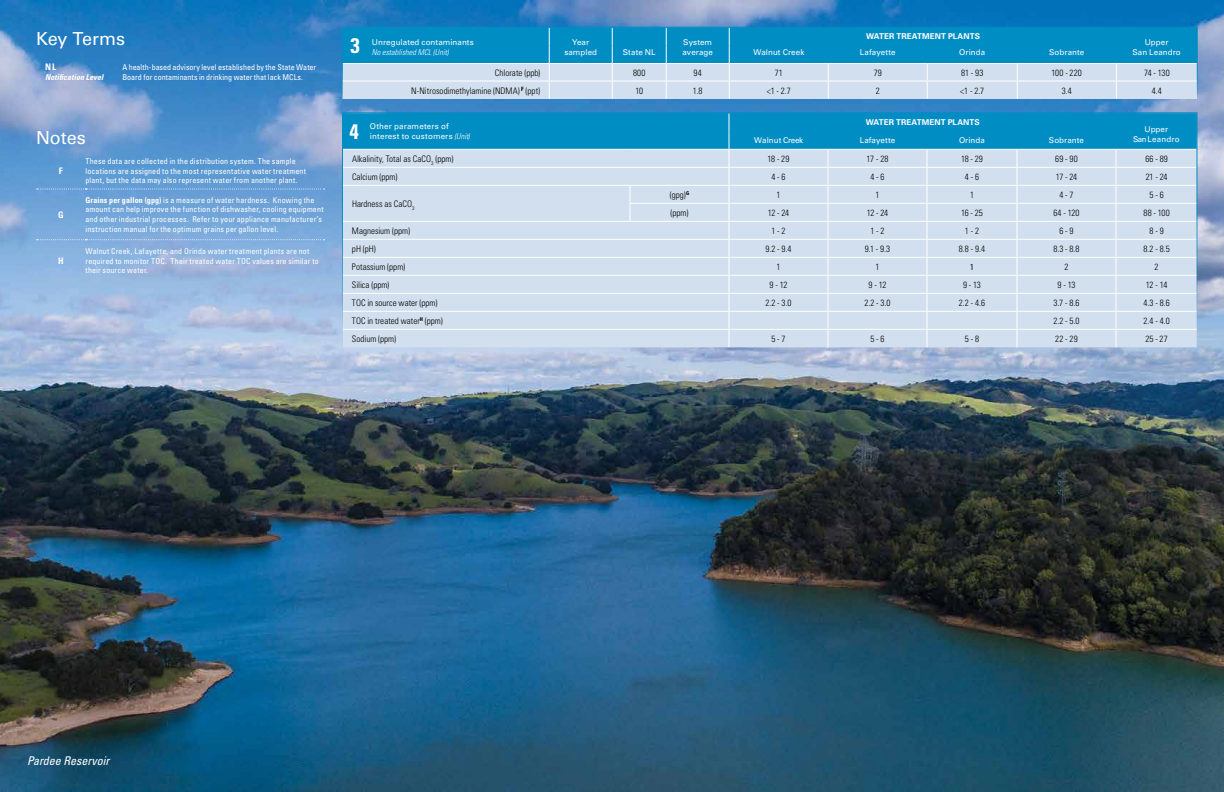
<style>
.page{position:relative;width:1224px;height:792px;background:#fff}
.page>*{position:absolute;margin:0;border:0;box-sizing:border-box;transform-origin:0 0}
.t1{font:700 condensed 21px "Univers LT Std";color:#fff}
.t2{font:18px "Univers LT Std";letter-spacing:-.005em;color:#fff}
.t3{font:italic condensed 12px "Univers LT Std";color:#fff}
.t4{font:300 condensed 9px "Univers LT Std";letter-spacing:.005em;color:#000}
.t5{font:700 condensed 9px "Univers LT Std";color:#fff}
.t6{font:semi-condensed 9px "Myriad Pro";color:#000}
.t7{font:condensed 8px/9.6px "Univers LT Std";letter-spacing:.02em;color:#fff}
.t8{font:8px/10px "Univers LT Std";letter-spacing:.01em;color:#fff}
.t9{font:condensed 8px/9.6px "Univers LT Std";color:#fff}
.t10{font:700 8px "Univers LT Std";letter-spacing:.01em;color:#fff}
.t11{font:italic 300 condensed 8px "Univers LT Std";letter-spacing:.01em;color:#fff}
.t12{font:italic 700 condensed 8px "Univers LT Std";letter-spacing:.01em;color:#fff}
.s1{font-weight:700}
.s2{font-weight:300;font-style:italic;font-stretch:condensed}
</style>
<div class="page">
<img style="left:0;top:0;width:1224px;height:792px">
<svg style="left:36px;top:188px;width:289px;height:2px"></svg>
<svg style="left:36px;top:239px;width:289px;height:1px"></svg>
<svg style="left:344px;top:114px;width:852px;height:232px;background:#b3d4e8"></svg>
<div style="left:342px;top:112px;width:856px;height:236px;border:1px solid #008dc3"></div>
<svg style="left:344px;top:29px;width:852px;height:69px;background:#6bb7d9"></svg>
<hr style="left:342px;top:80px;width:26px;height:2px;background:#fff">
<hr style="left:368px;top:80px;width:181px;height:2px;background:#fff">
<div style="left:342px;top:27px;width:856px;height:73px;border:1px solid #008dc3"></div>
<h2 class="t2" style="left:36px;top:28px;width:91px">Key Terms</h2>
<p class="t5" style="left:45px;top:62px;width:13px">NL</p>
<p class="t12" style="left:45px;top:72px;width:60px">Notification Level</p>
<p class="t9" style="left:122px;top:62px;width:195px">A health-based advisory level established by the State Water<br>Board for contaminants in drinking water that lack MCLs.</p>
<h2 class="t2" style="left:36px;top:127px;width:51px">Notes</h2>
<p class="t5" style="left:59px;top:165px;width:5px">F</p>
<p class="t7" style="left:86px;top:156px;width:222px">These data are collected in the distribution system. The sample locations are assigned to the most representative water treatment plant, but the data may also represent water from another plant.</p>
<p class="t5" style="left:58px;top:209px;width:7px">G</p>
<p class="t7" style="left:86px;top:195px;width:240px"><span class="s1">Grains per gallon (gpg)</span> is a measure of water hardness. Knowing the amount can help improve the function of dishwasher, cooling equipment and other industrial processes. Refer to your appliance manufacturer’s instruction manual for the optimum grains per gallon level.</p>
<p class="t5" style="left:58px;top:255px;width:7px">H</p>
<p class="t7" style="left:86px;top:246px;width:235px">Walnut Creek, Lafayette, and Orinda water treatment plants are not required to monitor TOC. Their treated water TOC values are similar to their source water.</p>
<h1 class="t1" style="left:351px;top:33px;width:11px">3</h1>
<p class="t8" style="left:372px;top:37px;width:103px">Unregulated contaminants</p>
<p class="t11" style="left:372px;top:47px;width:78px">No established MCL (Unit)</p>
<p class="t8" style="left:564px;top:37px;width:34px;text-align:center">Year sampled</p>
<p class="t8" style="left:623px;top:47px;width:34px">State NL</p>
<p class="t8" style="left:683px;top:37px;width:32px">System average</p>
<p class="t10" style="left:866px;top:32px;width:116px">WATER TREATMENT PLANTS</p>
<p class="t8" style="left:1145px;top:37px;width:25px">Upper</p>
<p class="t8" style="left:754px;top:47px;width:52px">Walnut Creek</p>
<p class="t8" style="left:860px;top:47px;width:37px">Lafayette</p>
<p class="t8" style="left:959px;top:47px;width:27px">Orinda</p>
<p class="t8" style="left:1049px;top:47px;width:37px">Sobrante</p>
<p class="t8" style="left:1133px;top:47px;width:50px">San Leandro</p>
<p class="t4" style="left:495px;top:67px;width:47px">Chlorate (ppb)</p>
<p class="t4" style="left:633px;top:67px;width:14px">800</p>
<p class="t4" style="left:694px;top:67px;width:10px">94</p>
<p class="t4" style="left:775px;top:67px;width:9px">71</p>
<p class="t4" style="left:874px;top:67px;width:10px">79</p>
<p class="t4" style="left:961px;top:67px;width:24px">81 - 93</p>
<p class="t4" style="left:1052px;top:67px;width:32px">100 - 220</p>
<p class="t4" style="left:1144px;top:67px;width:27px">74 - 130</p>
<p class="t4" style="left:411px;top:85px;width:130px">N-Nitrosodimethylamine (NDMA) <sup>F</sup> (ppt)</p>
<p class="t4" style="left:635px;top:85px;width:9px">10</p>
<p class="t4" style="left:693px;top:85px;width:11px">1.8</p>
<p class="t4" style="left:767px;top:85px;width:26px">&lt;1 - 2.7</p>
<p class="t4" style="left:876px;top:85px;width:5px">2</p>
<p class="t4" style="left:960px;top:85px;width:26px">&lt;1 - 2.7</p>
<p class="t4" style="left:1062px;top:85px;width:12px">3.4</p>
<p class="t4" style="left:1152px;top:85px;width:12px">4.4</p>
<h1 class="t1" style="left:350px;top:119px;width:11px">4</h1>
<p class="t8" style="left:370px;top:121px;width:101px">Other parameters of interest to customers <span class="s2">(Unit)</span></p>
<p class="t10" style="left:866px;top:118px;width:116px">WATER TREATMENT PLANTS</p>
<p class="t8" style="left:1144px;top:124px;width:25px">Upper</p>
<p class="t8" style="left:754px;top:135px;width:50px">Walnut Creek</p>
<p class="t8" style="left:860px;top:135px;width:37px">Lafayette</p>
<p class="t8" style="left:959px;top:135px;width:27px">Orinda</p>
<p class="t8" style="left:1049px;top:135px;width:37px">Sobrante</p>
<p class="t8" style="left:1133px;top:134px;width:48px">San Leandro</p>
<p class="t4" style="left:352px;top:153px;width:103px">Alkalinity, Total as CaCO<sub>3</sub> (ppm)</p>
<p class="t4" style="left:768px;top:153px;width:23px">18 - 29</p>
<p class="t4" style="left:867px;top:153px;width:23px">17 - 28</p>
<p class="t4" style="left:961px;top:153px;width:23px">18 - 29</p>
<p class="t4" style="left:1055px;top:153px;width:24px">69 - 90</p>
<p class="t4" style="left:1145px;top:153px;width:24px">66 - 89</p>
<p class="t4" style="left:352px;top:171px;width:47px">Calcium (ppm)</p>
<p class="t4" style="left:771px;top:171px;width:16px">4 - 6</p>
<p class="t4" style="left:870px;top:171px;width:16px">4 - 6</p>
<p class="t4" style="left:965px;top:171px;width:16px">4 - 6</p>
<p class="t4" style="left:1056px;top:171px;width:23px">17 - 24</p>
<p class="t4" style="left:1146px;top:171px;width:23px">21 - 24</p>
<p class="t4" style="left:352px;top:198px;width:64px">Hardness as CaCO<sub>3</sub></p>
<p class="t4" style="left:670px;top:189px;width:21px">(gpg)<sup>G</sup></p>
<p class="t4" style="left:777px;top:189px;width:5px">1</p>
<p class="t4" style="left:876px;top:189px;width:5px">1</p>
<p class="t4" style="left:970px;top:189px;width:5px">1</p>
<p class="t4" style="left:1059px;top:189px;width:16px">4 - 7</p>
<p class="t4" style="left:1150px;top:189px;width:16px">5 - 6</p>
<p class="t4" style="left:671px;top:207px;width:19px">(ppm)</p>
<p class="t4" style="left:768px;top:207px;width:23px">12 - 24</p>
<p class="t4" style="left:867px;top:207px;width:23px">12 - 24</p>
<p class="t4" style="left:961px;top:207px;width:23px">16 - 25</p>
<p class="t4" style="left:1053px;top:207px;width:28px">64 - 120</p>
<p class="t4" style="left:1144px;top:207px;width:28px">88 - 100</p>
<p class="t4" style="left:352px;top:225px;width:60px">Magnesium (ppm)</p>
<p class="t4" style="left:771px;top:225px;width:16px">1 - 2</p>
<p class="t4" style="left:870px;top:225px;width:16px">1 - 2</p>
<p class="t4" style="left:965px;top:225px;width:16px">1 - 2</p>
<p class="t4" style="left:1059px;top:225px;width:16px">6 - 9</p>
<p class="t4" style="left:1150px;top:225px;width:16px">8 - 9</p>
<p class="t4" style="left:352px;top:243px;width:25px">pH (pH)</p>
<p class="t4" style="left:765px;top:243px;width:28px">9.2 - 9.4</p>
<p class="t4" style="left:865px;top:243px;width:27px">9.1 - 9.3</p>
<p class="t4" style="left:959px;top:243px;width:28px">8.8 - 9.4</p>
<p class="t4" style="left:1053px;top:243px;width:28px">8.3 - 8.8</p>
<p class="t4" style="left:1143px;top:243px;width:28px">8.2 - 8.5</p>
<p class="t4" style="left:352px;top:261px;width:55px">Potassium (ppm)</p>
<p class="t4" style="left:776px;top:261px;width:5px">1</p>
<p class="t4" style="left:875px;top:261px;width:5px">1</p>
<p class="t6" style="left:970px;top:262px;width:6px">1</p>
<p class="t4" style="left:1065px;top:261px;width:5px">2</p>
<p class="t4" style="left:1155px;top:261px;width:5px">2</p>
<p class="t4" style="left:352px;top:279px;width:39px">Silica (ppm)</p>
<p class="t4" style="left:770px;top:279px;width:19px">9 - 12</p>
<p class="t4" style="left:869px;top:279px;width:19px">9 - 12</p>
<p class="t4" style="left:963px;top:279px;width:19px">9 - 13</p>
<p class="t4" style="left:1058px;top:279px;width:19px">9 - 13</p>
<p class="t4" style="left:1146px;top:279px;width:23px">12 - 14</p>
<p class="t4" style="left:352px;top:297px;width:87px">TOC in source water (ppm)</p>
<p class="t4" style="left:765px;top:297px;width:28px">2.2 - 3.0</p>
<p class="t4" style="left:864px;top:297px;width:28px">2.2 - 3.0</p>
<p class="t4" style="left:959px;top:297px;width:28px">2.2 - 4.6</p>
<p class="t4" style="left:1054px;top:297px;width:27px">3.7 - 8.6</p>
<p class="t4" style="left:1143px;top:297px;width:28px">4.3 - 8.6</p>
<p class="t4" style="left:352px;top:315px;width:92px">TOC in treated water<sup>H</sup> (ppm)</p>
<p class="t4" style="left:1053px;top:315px;width:28px">2.2 - 5.0</p>
<p class="t4" style="left:1144px;top:315px;width:28px">2.4 - 4.0</p>
<p class="t4" style="left:352px;top:333px;width:46px">Sodium (ppm)</p>
<p class="t4" style="left:771px;top:333px;width:16px">5 - 7</p>
<p class="t4" style="left:870px;top:333px;width:16px">5 - 6</p>
<p class="t4" style="left:965px;top:333px;width:16px">5 - 8</p>
<p class="t4" style="left:1055px;top:333px;width:24px">22 - 29</p>
<p class="t4" style="left:1145px;top:333px;width:24px">25 - 27</p>
<h3 class="t3" style="left:27px;top:753px;width:84px">Pardee Reservoir</h3>
</div>
